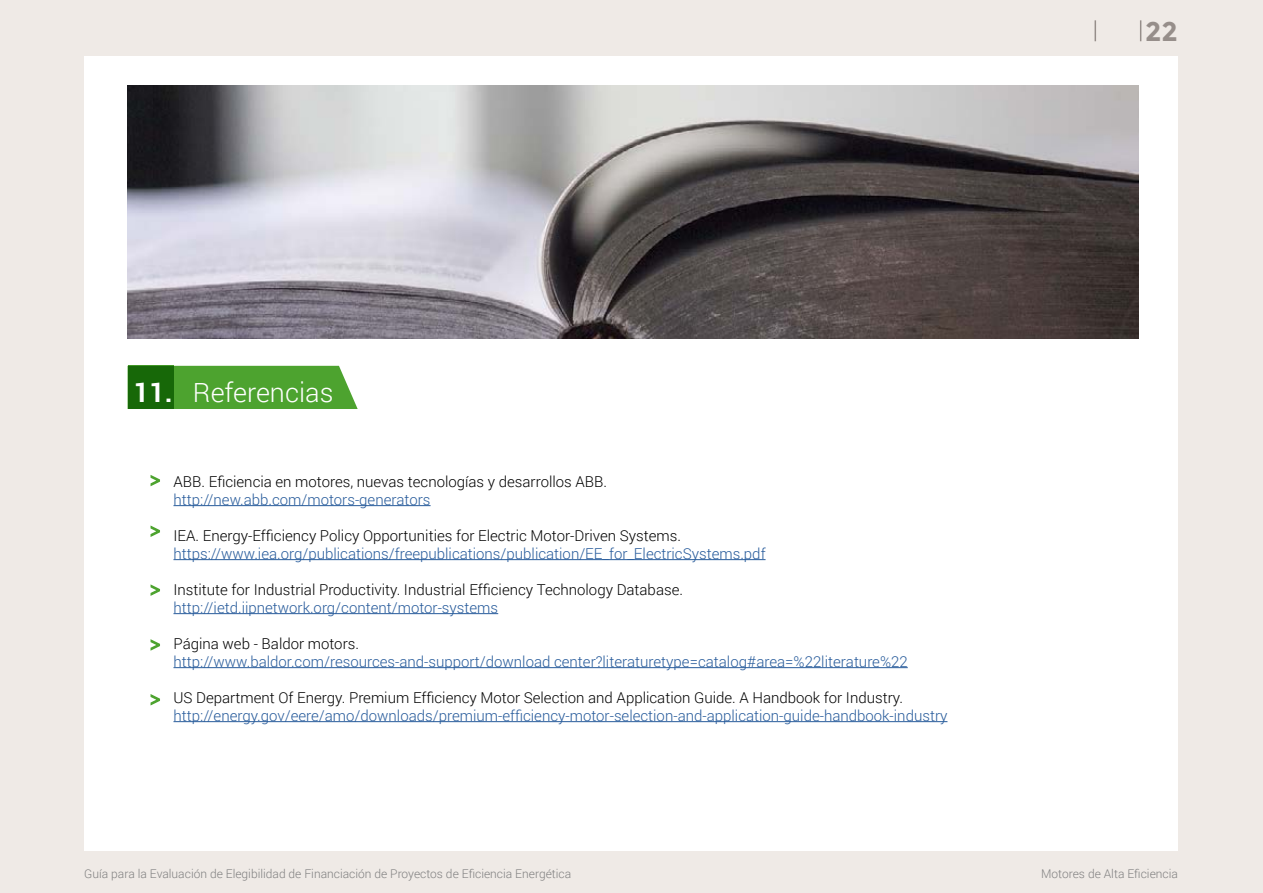
<style>
.page{position:relative;width:1263px;height:893px;background:#efeae6}
.page>*{position:absolute;margin:0;border:0;box-sizing:border-box;transform-origin:0 0}
.t1{font:300 27px "Roboto";color:#fff}
.t2{font:700 27px "Montserrat";color:#968e8a}
.t3{font:300 15px "Roboto";color:#275b9b}
.t4{font:300 15px "Roboto";color:#000}
.t5{font:300 12px "Roboto";color:#808080}
.s1{font-weight:700}
</style>
<div class="page">
<div style="left:84px;top:56px;width:1094px;height:794px;background:#fff"></div>
<svg style="left:1140px;top:20px;width:1px;height:21px"></svg>
<hr style="left:1094px;top:20px;width:2px;height:21px;background:#968e8a">
<div style="left:173px;top:366px;width:185px;height:43px;background:#4da32f"></div>
<div style="left:128px;top:366px;width:45px;height:43px;background:#176808"></div>
<hr style="left:173px;top:505px;width:258px;height:1px;background:#275b9b">
<hr style="left:173px;top:559px;width:592px;height:1px;background:#275b9b">
<hr style="left:173px;top:613px;width:325px;height:1px;background:#275b9b">
<hr style="left:173px;top:667px;width:735px;height:1px;background:#275b9b">
<hr style="left:173px;top:721px;width:774px;height:1px;background:#275b9b">
<img style="left:128px;top:85px;width:1011px;height:253px">
<svg style="left:150px;top:475px;width:10px;height:12px"></svg>
<svg style="left:150px;top:525px;width:10px;height:12px"></svg>
<svg style="left:150px;top:584px;width:10px;height:12px"></svg>
<svg style="left:150px;top:639px;width:10px;height:12px"></svg>
<svg style="left:150px;top:694px;width:10px;height:12px"></svg>
<h1 class="t1" style="left:134px;top:373px;width:201px"><span class="s1">11.</span> Referencias</h1>
<p class="t4" style="left:173px;top:471px;width:435px">ABB. Eficiencia en motores, nuevas tecnologías y desarrollos ABB.</p>
<p class="t3" style="left:173px;top:489px;width:259px">http://new.abb.com/motors-generators</p>
<p class="t4" style="left:173px;top:525px;width:509px">IEA. Energy-Efficiency Policy Opportunities for Electric Motor-Driven Systems.</p>
<p class="t3" style="left:173px;top:543px;width:594px">https://www.iea.org/publications/freepublications/publication/EE_for_ElectricSystems.pdf</p>
<p class="t4" style="left:173px;top:579px;width:511px">Institute for Industrial Productivity. Industrial Efficiency Technology Database.</p>
<p class="t3" style="left:173px;top:597px;width:326px">http://ietd.iipnetwork.org/content/motor-systems</p>
<p class="t4" style="left:173px;top:633px;width:187px">Página web - Baldor motors.</p>
<p class="t3" style="left:173px;top:651px;width:736px">http://www.baldor.com/resources-and-support/download center?literaturetype=catalog#area=%22literature%22</p>
<p class="t4" style="left:173px;top:687px;width:731px">US Department Of Energy. Premium Efficiency Motor Selection and Application Guide. A Handbook for Industry.</p>
<p class="t3" style="left:173px;top:705px;width:775px">http://energy.gov/eere/amo/downloads/premium-efficiency-motor-selection-and-application-guide-handbook-industry</p>
<h1 class="t2" style="left:1145px;top:16px;width:34px">22</h1>
<p class="t5" style="left:84px;top:866px;width:488px">Guía para la Evaluación de Elegibilidad de Financiación de Proyectos de Eficiencia Energética</p>
<p class="t5" style="left:1041px;top:866px;width:138px">Motores de Alta Eficiencia</p>
</div>
